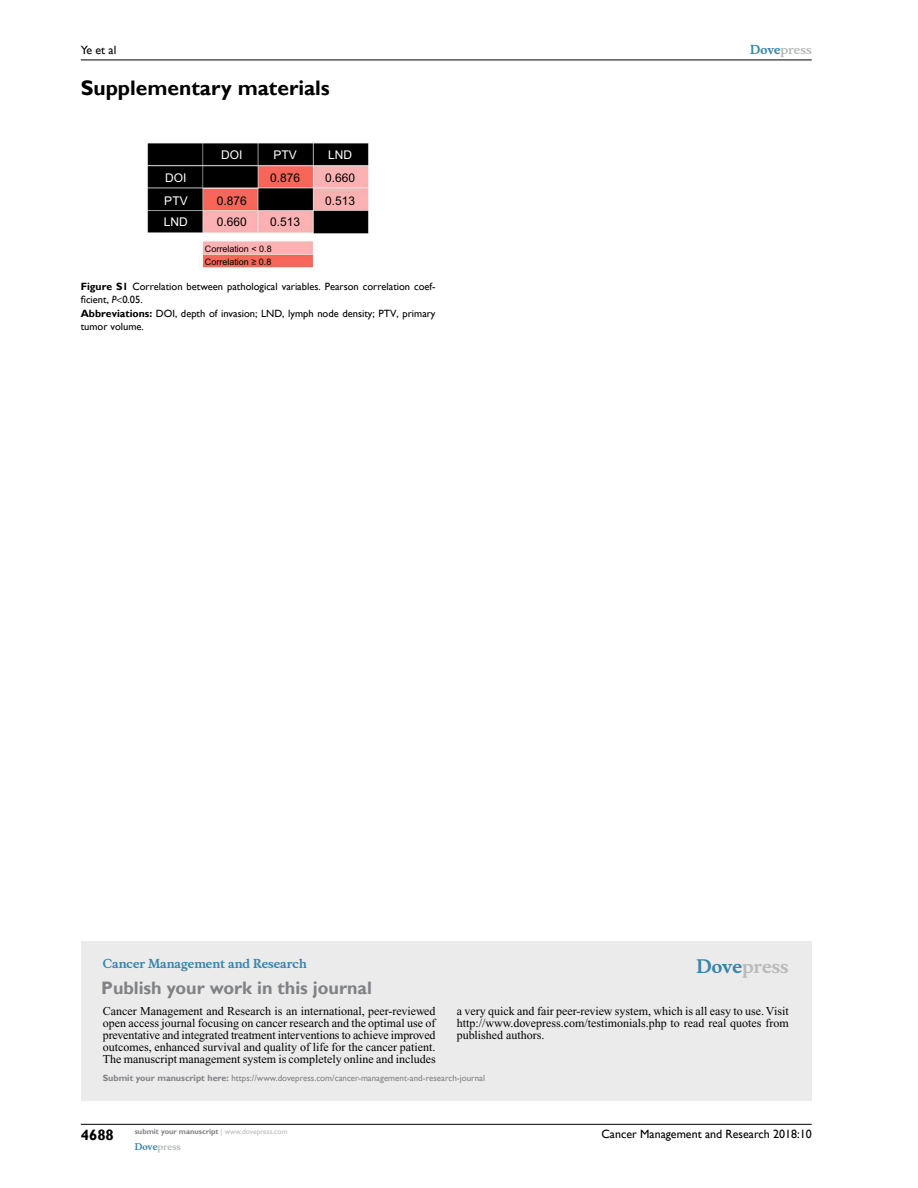
<style>
.page{position:relative;width:918px;height:1188px;background:#fff}
.page>*{position:absolute;margin:0;border:0;box-sizing:border-box;transform-origin:0 0}
.t1{font:700 21px "Gill Sans";color:#000}
.t2{font:700 18px "Gill Sans";color:#808285}
.t3{font:700 18px "Musee";color:#b8babc}
.t4{font:700 15px "Gill Sans";color:#000}
.t5{font:12px/12px "Times New Roman";color:#000;text-align:justify}
.t6{font:12px "Gill Sans";color:#000}
.t7{font:12px "Arial";color:#000}
.t8{font:700 12px "Musee";color:#3785ad}
.t9{font:12px/23.1px "Arial";color:#fff}
.t10{font:700 12px "Musee";color:#b8babc}
.t11{font:10.5px/13.5px "Gill Sans";color:#000}
.t12{font:9px "Gill Sans";color:#808285}
.t13{font:9px/12.9px "Arial";color:#000}
.t14{font:700 9px "Musee";color:#b8babc}
.t15{font:700 7.5px "Gill Sans";color:#808285}
.s1{font-weight:700}
.s2{font-style:italic}
.s3{color:#3785ad}
.s4{font-weight:400;color:#b8babc}
</style>
<div class="page">
<div style="left:81px;top:941px;width:731px;height:160px;background:#ebebec"></div>
<hr style="left:81px;top:1124px;width:731px;height:1px;background:#000">
<hr style="left:81px;top:60px;width:731px;height:1px;background:#000">
<img style="left:147px;top:143px;width:223px;height:127px">
<p class="t6" style="left:81px;top:43px;width:37px">Ye et al</p>
<h1 class="t1" style="left:81px;top:76px;width:251px">Supplementary materials</h1>
<p class="t9" style="left:164px;top:166px;width:25px">DOI<br>PTV</p>
<p class="t9" style="left:164px;top:210px;width:25px">LND</p>
<p class="t9" style="left:221px;top:143px;width:23px">DOI</p>
<p class="t7" style="left:217px;top:192px;width:32px">0.876</p>
<p class="t9" style="left:273px;top:143px;width:25px">PTV</p>
<p class="t7" style="left:270px;top:169px;width:32px">0.876</p>
<p class="t7" style="left:270px;top:213px;width:32px">0.513</p>
<p class="t13" style="left:205px;top:242px;width:68px">Correlation &lt; 0.8<br>Correlation ≥ 0.8</p>
<p class="t7" style="left:217px;top:213px;width:32px">0.660</p>
<p class="t9" style="left:328px;top:143px;width:25px">LND</p>
<p class="t7" style="left:325px;top:169px;width:32px">0.660</p>
<p class="t7" style="left:325px;top:192px;width:32px">0.513</p>
<p class="t11" style="left:81px;top:280px;width:356px"><span class="s1">Figure S1</span> Correlation between pathological variables. Pearson correlation coef&shy;ficient, <span class="s2">P</span> 0.05.<br><span class="s1">Abbreviations:</span> DOI, depth of invasion; LN D, lymph node density; PTV, primary tumor volume.</p>
<p class="t8" style="left:103px;top:956px;width:206px">Cancer Management and Research</p>
<h2 class="t2" style="left:101px;top:977px;width:272px">Publish your work in this journal</h2>
<p class="t10" style="left:750px;top:43px;width:63px"><span class="s3">Dove</span>press</p>
<h2 class="t3" style="left:697px;top:955px;width:94px"><span class="s3">Dove</span>press</h2>
<p class="t5" style="left:103px;top:1005px;width:334px">Cancer Management and Research is an international, peer-reviewed open access journal focusing on cancer research and the optimal use of preventative and integrated treatment interventions to achieve improved outcomes, enhanced survival and quality of life for the cancer patient.<br>The manuscript management system is completely online and includes</p>
<p class="t5" style="left:457px;top:1005px;width:333px">a very quick and fair peer-review system, which is all easy to use. Visit http://www.dovepress.com/testimonials.php to read real quotes from published authors.</p>
<p class="t12" style="left:103px;top:1072px;width:384px"><span class="s1">Submit your manuscript here:</span> https://www.dovepress.com/cancer-management-and-research-journal</p>
<p class="t4" style="left:81px;top:1126px;width:35px">4688</p>
<p class="t15" style="left:135px;top:1127px;width:154px">submit your manuscript <span class="s4">| www.dovepress.com</span></p>
<p class="t14" style="left:135px;top:1141px;width:48px"><span class="s3">Dove</span>press</p>
<p class="t6" style="left:601px;top:1127px;width:212px">Cancer Management and Research 2018:10</p>
</div>
